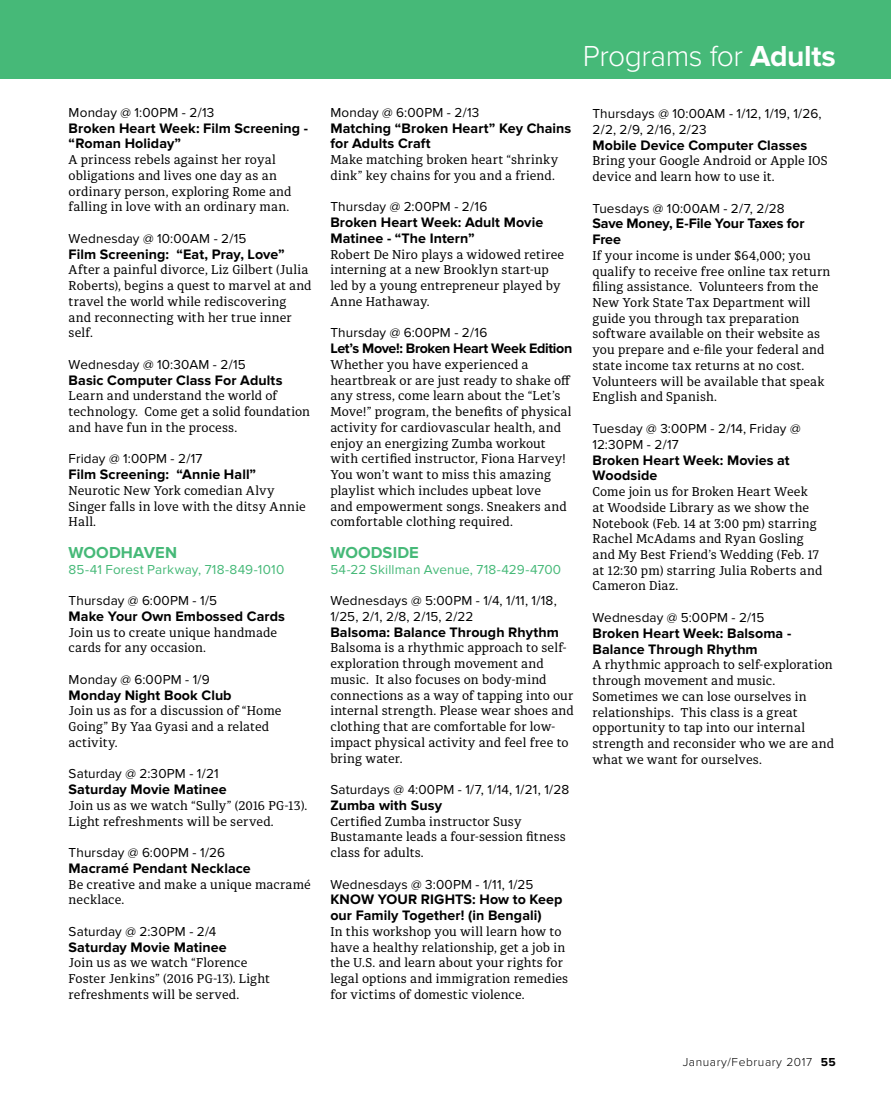
<style>
.page{position:relative;width:891px;height:1107px;background:#fff}
.page>*{position:absolute;margin:0;border:0;box-sizing:border-box;transform-origin:0 0}
.t1{font:300 30px "Proxima Nova";letter-spacing:-.015em;color:#fff}
.t2{font:700 16.5px "Proxima Nova";letter-spacing:.005em;color:#46b978}
.t3{font:700 14.25px/15.8px "Proxima Nova";letter-spacing:.005em;color:#000}
.t4{font:700 14.25px "Proxima Nova";letter-spacing:-.025em;color:#000}
.t5{font:13.5px/15.8px "Proxima Nova";letter-spacing:.01em;color:#000}
.t6{font:13.5px "Proxima Nova";letter-spacing:.01em;color:#46b978}
.t7{font:12.75px/15.8px "Diaria Pro";letter-spacing:.01em;color:#000}
.t8{font:300 12px "Proxima Nova";letter-spacing:.05em;color:#000}
.s1{font-weight:700}
</style>
<div class="page">
<div style="left:0;top:0;width:891px;height:79px;background:#46b978"></div>
<p class="t5" style="left:69px;top:105px;width:147px">Monday @ 1:00PM - 2/13</p>
<p class="t3" style="left:69px;top:121px;width:241px">Broken Heart Week: Film Screening - “Roman Holiday”</p>
<p class="t7" style="left:69px;top:152px;width:224px">A princess rebels against her royal obligations and lives one day as an ordinary person, exploring Rome and falling in love with an ordinary man.</p>
<p class="t5" style="left:69px;top:231px;width:179px">Wednesday @ 10:00AM - 2/15</p>
<p class="t3" style="left:69px;top:247px;width:217px">Film Screening: “Eat, Pray, Love”</p>
<p class="t7" style="left:69px;top:262px;width:245px">After a painful divorce, Liz Gilbert (Julia<br>Roberts), begins a quest to marvel at and travel the world while rediscovering and reconnecting with her true inner self.</p>
<p class="t5" style="left:69px;top:357px;width:179px">Wednesday @ 10:30AM - 2/15</p>
<p class="t3" style="left:69px;top:373px;width:215px">Basic Computer Class For Adults</p>
<p class="t7" style="left:69px;top:388px;width:243px">Learn and understand the world of technology. Come get a solid foundation and have fun in the process.</p>
<p class="t5" style="left:69px;top:451px;width:135px">Friday @ 1:00PM - 2/17</p>
<p class="t3" style="left:69px;top:467px;width:189px">Film Screening: “Annie Hall”</p>
<p class="t7" style="left:69px;top:483px;width:239px">Neurotic New York comedian Alvy<br>Singer falls in love with the ditsy Annie<br>Hall.</p>
<p class="t2" style="left:69px;top:543px;width:110px">WOODHAVEN</p>
<p class="t6" style="left:69px;top:561px;width:217px">85-41 Forest Parkway, 718-849-1010</p>
<p class="t5" style="left:69px;top:593px;width:150px">Thursday @ 6:00PM - 1/5</p>
<p class="t3" style="left:69px;top:609px;width:218px">Make Your Own Embossed Cards</p>
<p class="t7" style="left:69px;top:624px;width:210px">Join us to create unique handmade cards for any occasion.</p>
<p class="t5" style="left:69px;top:672px;width:143px">Monday @ 6:00PM - 1/9</p>
<p class="t3" style="left:69px;top:688px;width:165px">Monday Night Book Club</p>
<p class="t7" style="left:69px;top:703px;width:214px">Join us as for a discussion of “Home<br>Going” By Yaa Gyasi and a related activity.</p>
<p class="t5" style="left:69px;top:766px;width:152px">Saturday @ 2:30PM - 1/21</p>
<p class="t3" style="left:69px;top:782px;width:160px">Saturday Movie Matinee</p>
<p class="t7" style="left:69px;top:798px;width:240px">Join us as we watch “Sully” (2016 PG-13).<br>Light refreshments will be served.</p>
<p class="t5" style="left:69px;top:845px;width:158px">Thursday @ 6:00PM - 1/26</p>
<p class="t3" style="left:69px;top:861px;width:184px">Macramé Pendant Necklace</p>
<p class="t7" style="left:69px;top:876px;width:244px">Be creative and make a unique macramé necklace.</p>
<p class="t5" style="left:69px;top:924px;width:149px">Saturday @ 2:30PM - 2/4</p>
<p class="t3" style="left:69px;top:940px;width:160px">Saturday Movie Matinee</p>
<p class="t7" style="left:69px;top:955px;width:203px">Join us as we watch “Florence<br>Foster Jenkins” (2016 PG-13). Light refreshments will be served.</p>
<h1 class="t1" style="left:583px;top:39px;width:255px">Programs for <span class="s1">Adults</span></h1>
<h1 class="t1" style="left:559px;top:50px;width:278px">Programs for <span class="s1">All Ages</span></h1>
<p class="t5" style="left:330px;top:105px;width:150px">Monday @ 6:00PM - 2/13</p>
<p class="t3" style="left:330px;top:121px;width:243px">Matching “Broken Heart” Key Chains for Adults Craft</p>
<p class="t7" style="left:330px;top:152px;width:229px">Make matching broken heart “shrinky dink” key chains for you and a friend.</p>
<p class="t5" style="left:330px;top:199px;width:158px">Thursday @ 2:00PM - 2/16</p>
<p class="t3" style="left:330px;top:215px;width:214px">Broken Heart Week: Adult Movie<br>Matinee - “The Intern”</p>
<p class="t7" style="left:330px;top:246px;width:235px">Robert De Niro plays a widowed retiree interning at a new Brooklyn start-up led by a young entrepreneur played by<br>Anne Hathaway.</p>
<p class="t5" style="left:330px;top:325px;width:158px">Thursday @ 6:00PM - 2/16</p>
<p class="t4" style="left:330px;top:340px;width:243px">Let’s Move!: Broken Heart Week Edition</p>
<p class="t7" style="left:330px;top:357px;width:243px">Whether you have experienced a heartbreak or are just ready to shake off any stress, come learn about the “Let’s Move!” program, the benefits of physical activity for cardiovascular health, and enjoy an energizing Zumba workout with certified instructor, Fiona Harvey!<br>You won’t want to miss this amazing playlist which includes upbeat love<br>and empowerment songs. Sneakers and comfortable clothing required.</p>
<p class="t2" style="left:330px;top:543px;width:90px">WOODSIDE</p>
<p class="t6" style="left:330px;top:561px;width:232px">54-22 Skillman Avenue, 718-429-4700</p>
<p class="t5" style="left:330px;top:593px;width:228px">Wednesdays @ 5:00PM - 1/4, 1/11, 1/18,<br>1/25, 2/1, 2/8, 2/15, 2/22</p>
<p class="t3" style="left:330px;top:625px;width:230px">Balsoma: Balance Through Rhythm</p>
<p class="t7" style="left:330px;top:640px;width:245px">Balsoma is a rhythmic approach to self&shy;exploration through movement and music. It also focuses on body-mind connections as a way of tapping into our internal strength. Please wear shoes and clothing that are comfortable for low&shy;impact physical activity and feel free to bring water.</p>
<p class="t5" style="left:330px;top:782px;width:240px">Saturdays @ 4:00PM - 1/7, 1/14, 1/21, 1/28</p>
<p class="t3" style="left:330px;top:798px;width:113px">Zumba with Susy</p>
<p class="t7" style="left:330px;top:813px;width:237px">Certified Zumba instructor Susy<br>Bustamante leads a four-session fitness class for adults.</p>
<p class="t5" style="left:330px;top:877px;width:205px">Wednesdays @ 3:00PM - 1/11, 1/25</p>
<p class="t3" style="left:330px;top:893px;width:234px">KNOW YOUR RIGHTS: How to Keep our Family Together! (in Bengali)</p>
<p class="t7" style="left:330px;top:924px;width:239px">In this workshop you will learn how to have a healthy relationship, get a job in the U.S. and learn about your rights for legal options and immigration remedies for victims of domestic violence.</p>
<p class="t5" style="left:592px;top:106px;width:231px">Thursdays @ 10:00AM - 1/12, 1/19, 1/26,<br>2/2, 2/9, 2/16, 2/23</p>
<p class="t3" style="left:592px;top:138px;width:216px">Mobile Device Computer Classes</p>
<p class="t7" style="left:592px;top:153px;width:237px">Bring your Google Android or Apple IOS device and learn how to use it.</p>
<p class="t5" style="left:592px;top:201px;width:194px">Tuesdays @ 10:00AM - 2/7, 2/28</p>
<p class="t3" style="left:592px;top:216px;width:213px">Save Money, E-File Your Taxes for<br>Free</p>
<p class="t7" style="left:592px;top:247px;width:239px">If your income is under $64,000; you qualify to receive free online tax return filing assistance. Volunteers from the New York State Tax Department will guide you through tax preparation software available on their website as you prepare and e-file your federal and state income tax returns at no cost.<br>Volunteers will be available that speak English and Spanish.</p>
<p class="t5" style="left:592px;top:421px;width:210px">Tuesday @ 3:00PM - 2/14, Friday @<br>12:30PM - 2/17</p>
<p class="t3" style="left:592px;top:453px;width:199px">Broken Heart Week: Movies at<br>Woodside</p>
<p class="t7" style="left:593px;top:484px;width:231px">Come join us for Broken Heart Week at Woodside Library as we show the<br>Notebook (Feb. 14 at 3:00 pm) starring<br>Rachel McAdams and Ryan Gosling and My Best Friend’s Wedding (Feb. 17 at 12:30 pm) starring Julia Roberts and<br>Cameron Diaz.</p>
<p class="t5" style="left:592px;top:610px;width:173px">Wednesday @ 5:00PM - 2/15</p>
<p class="t3" style="left:592px;top:626px;width:200px">Broken Heart Week: Balsoma -<br>Balance Through Rhythm</p>
<p class="t7" style="left:593px;top:657px;width:243px">A rhythmic approach to self-exploration through movement and music.<br>Sometimes we can lose ourselves in relationships. This class is a great opportunity to tap into our internal strength and reconsider who we are and what we want for ourselves.</p>
<p class="t8" style="left:683px;top:1055px;width:155px">January/February 2017 <span class="s1">55</span></p>
</div>
